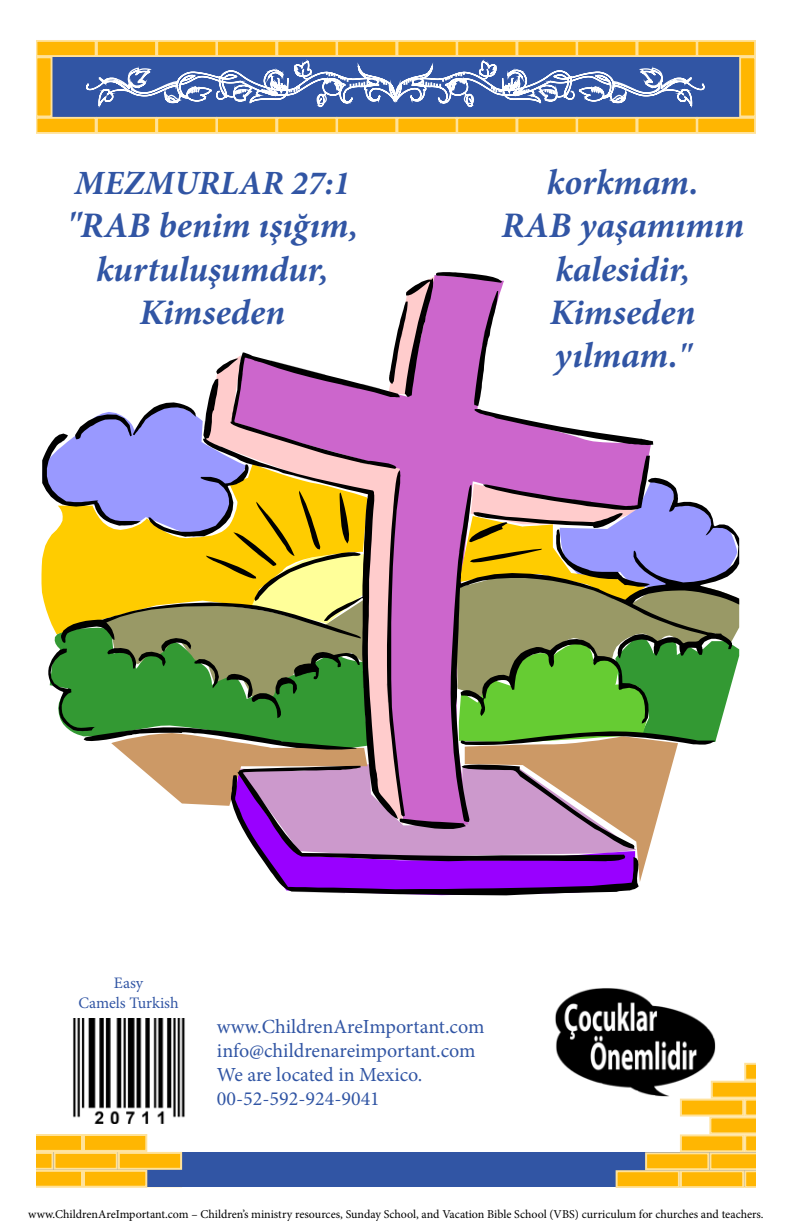
<style>
.page{position:relative;width:792px;height:1224px;background:#fff}
.page>*{position:absolute;margin:0;border:0;box-sizing:border-box;transform-origin:0 0}
.t1{font:italic 700 36px/43.2px "Minion Pro";letter-spacing:-.005em;color:#3155a4;text-align:center}
.t2{font:italic 700 34px "Minion Pro";color:#3155a4}
.t3{font:20px/24px "Minion Pro";color:#3155a4}
.t4{font:16px/19.2px "Minion Pro";letter-spacing:-.005em;color:#3155a4;text-align:center}
.t5{font:12px "Minion Pro";color:#000}
.s1{font-size:34px}
</style>
<div class="page">
<img style="left:73px;top:1018px;width:112px;height:106px">
<div style="left:35px;top:1152px;width:721px;height:35px;background:#3155a4"></div>
<div style="left:709px;top:1117px;width:65px;height:17px;background:#ffb602;border:2px solid #ffe29a"></div>
<svg style="left:744px;top:1063px;width:12px;height:18px"></svg>
<div style="left:709px;top:1152px;width:65px;height:18px;background:#ffb602;border:2px solid #ffe29a"></div>
<div style="left:711px;top:1081px;width:64px;height:18px;background:#ffb602;border:2px solid #ffe29a"></div>
<div style="left:680px;top:1170px;width:64px;height:18px;background:#ffb602;border:2px solid #ffe29a"></div>
<div style="left:616px;top:1170px;width:64px;height:18px;background:#ffb602;border:2px solid #ffe29a"></div>
<div style="left:680px;top:1134px;width:64px;height:18px;background:#ffb602;border:2px solid #ffe29a"></div>
<div style="left:680px;top:1099px;width:64px;height:18px;background:#ffb602;border:2px solid #ffe29a"></div>
<svg style="left:744px;top:1134px;width:12px;height:54px"></svg>
<div style="left:645px;top:1152px;width:64px;height:18px;background:#ffb602;border:2px solid #ffe29a"></div>
<svg style="left:744px;top:1099px;width:12px;height:18px"></svg>
<div style="left:118px;top:1152px;width:64px;height:18px;background:#ffb602;border:2px solid #ffe29a"></div>
<div style="left:83px;top:1170px;width:64px;height:18px;background:#ffb602;border:2px solid #ffe29a"></div>
<div style="left:54px;top:1152px;width:64px;height:18px;background:#ffb602;border:2px solid #ffe29a"></div>
<div style="left:19px;top:1134px;width:64px;height:18px;background:#ffb602;border:2px solid #ffe29a"></div>
<div style="left:19px;top:1170px;width:64px;height:18px;background:#ffb602;border:2px solid #ffe29a"></div>
<div style="left:83px;top:1134px;width:64px;height:18px;background:#ffb602;border:2px solid #ffe29a"></div>
<svg style="left:36px;top:1152px;width:18px;height:36px"></svg>
<div style="left:39px;top:57px;width:729px;height:59px;background:#3155a4"></div>
<svg style="left:78px;top:59px;width:635px;height:58px"></svg>
<div style="left:96px;top:40px;width:61px;height:17px;background:#ffb602;border:2px solid #ffe29a"></div>
<div style="left:96px;top:117px;width:61px;height:17px;background:#ffb602;border:2px solid #ffe29a"></div>
<div style="left:336px;top:40px;width:61px;height:17px;background:#ffb602;border:2px solid #ffe29a"></div>
<div style="left:336px;top:117px;width:61px;height:17px;background:#ffb602;border:2px solid #ffe29a"></div>
<div style="left:576px;top:40px;width:61px;height:17px;background:#ffb602;border:2px solid #ffe29a"></div>
<div style="left:576px;top:117px;width:61px;height:17px;background:#ffb602;border:2px solid #ffe29a"></div>
<div style="left:216px;top:40px;width:61px;height:17px;background:#ffb602;border:2px solid #ffe29a"></div>
<div style="left:216px;top:117px;width:61px;height:17px;background:#ffb602;border:2px solid #ffe29a"></div>
<div style="left:456px;top:40px;width:61px;height:17px;background:#ffb602;border:2px solid #ffe29a"></div>
<div style="left:456px;top:117px;width:61px;height:17px;background:#ffb602;border:2px solid #ffe29a"></div>
<div style="left:696px;top:40px;width:60px;height:17px;background:#ffb602;border:2px solid #ffe29a"></div>
<div style="left:739px;top:56px;width:17px;height:61px;background:#ffb602;border:2px solid #ffe29a"></div>
<div style="left:35px;top:56px;width:17px;height:61px;background:#ffb602;border:2px solid #ffe29a"></div>
<div style="left:696px;top:117px;width:60px;height:17px;background:#ffb602;border:2px solid #ffe29a"></div>
<div style="left:36px;top:40px;width:61px;height:17px;background:#ffb602;border:2px solid #ffe29a"></div>
<div style="left:36px;top:117px;width:61px;height:17px;background:#ffb602;border:2px solid #ffe29a"></div>
<div style="left:276px;top:40px;width:61px;height:17px;background:#ffb602;border:2px solid #ffe29a"></div>
<div style="left:276px;top:117px;width:61px;height:17px;background:#ffb602;border:2px solid #ffe29a"></div>
<div style="left:517px;top:40px;width:60px;height:17px;background:#ffb602;border:2px solid #ffe29a"></div>
<div style="left:517px;top:117px;width:60px;height:17px;background:#ffb602;border:2px solid #ffe29a"></div>
<div style="left:156px;top:40px;width:61px;height:17px;background:#ffb602;border:2px solid #ffe29a"></div>
<div style="left:156px;top:117px;width:61px;height:17px;background:#ffb602;border:2px solid #ffe29a"></div>
<div style="left:397px;top:40px;width:61px;height:17px;background:#ffb602;border:2px solid #ffe29a"></div>
<div style="left:397px;top:117px;width:61px;height:17px;background:#ffb602;border:2px solid #ffe29a"></div>
<div style="left:637px;top:40px;width:61px;height:17px;background:#ffb602;border:2px solid #ffe29a"></div>
<div style="left:637px;top:117px;width:61px;height:17px;background:#ffb602;border:2px solid #ffe29a"></div>
<svg style="left:278px;top:882px;width:361px;height:13px"></svg>
<svg style="left:42px;top:272px;width:697px;height:610px"></svg>
<img style="left:555px;top:988px;width:165px;height:111px">
<div style="left:0;top:0;width:36px;height:1224px;background:#fff"></div>
<div style="left:756px;top:0;width:36px;height:1224px;background:#fff"></div>
<h2 class="t2" style="left:74px;top:159px;width:278px">MEZMURLAR 27:1</h2>
<h1 class="t1" style="left:67px;top:204px;width:293px">"RAB benim ışığım, kurtuluşumdur,<br>Kimseden</h1>
<h1 class="t1" style="left:501px;top:160px;width:244px">korkmam.<br>RAB yaşamımın kalesidir,<br>Kimseden yılmam.<span class="s1">"</span></h1>
<h3 class="t4" style="left:78px;top:974px;width:102px">Easy<br>Camels Turkish</h3>
<h3 class="t3" style="left:217px;top:1014px;width:269px">www.ChildrenAreImportant.com info@childrenareimportant.com<br>We are located in Mexico.<br>00-52-592-924-9041</h3>
<p class="t5" style="left:28px;top:1206px;width:737px">www.ChildrenAreImportant.com – Children’s ministry resources, Sunday School, and Vacation Bible School (VBS) curriculum for churches and teachers.</p>
</div>
